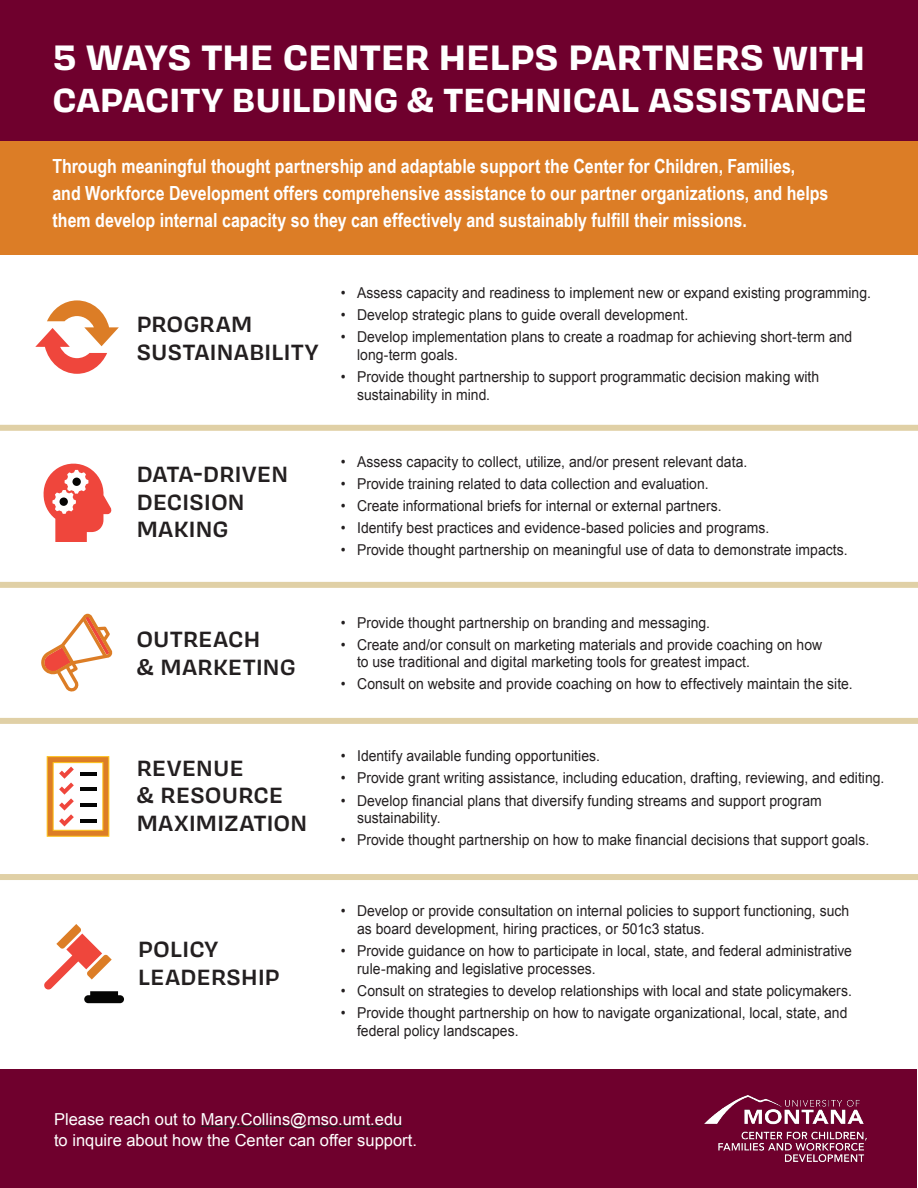
<style>
.page{position:relative;width:918px;height:1188px;background:#fff}
.page>*{position:absolute;margin:0;border:0;box-sizing:border-box;transform-origin:0 0}
.t1{font:700 40.8px "Covik Sans";letter-spacing:-.01em;color:#fff}
.t2{font:700 38.7px "Covik Sans";letter-spacing:-.01em;color:#fff}
.t3{font:600 25.5px/27.5px "Covik Sans";letter-spacing:-.01em;color:#231f20}
.intro_text{font:700 19.5px/27px "Arial Narrow";color:#fff}
.t4{font:16.5px/21px "Arial";color:#fff}
.t5{font:15px/17.7px "Arial";letter-spacing:.005em;color:#231f20;scale:.93 1}
.s1{font-size:38.7px}
</style>
<div class="page">
<div style="left:0;top:140px;width:918px;height:115px;background:#dc7d26"></div>
<div style="left:0;top:0;width:918px;height:140px;background:#6f002d"></div>
<div style="left:1px;top:1070px;width:916px;height:118px;background:#6f002d"></div>
<hr style="left:201px;top:1126px;width:201px;height:1px;background:#231f20">
<img style="left:704px;top:1095px;width:162px;height:67px">
<div style="left:0;top:425px;width:918px;height:6px;background:#e0d0a6"></div>
<div style="left:0;top:582px;width:918px;height:6px;background:#e0d0a6"></div>
<div style="left:0;top:718px;width:918px;height:6px;background:#e0d0a6"></div>
<div style="left:0;top:874px;width:918px;height:6px;background:#e0d0a6"></div>
<div style="left:84px;top:995px;width:40px;height:8px;background:#050504;border-radius:4px"></div>
<svg style="left:44px;top:924px;width:68px;height:66px"></svg>
<svg style="left:41px;top:614px;width:72px;height:78px"></svg>
<svg style="left:43px;top:463px;width:69px;height:78px"></svg>
<svg style="left:47px;top:757px;width:62px;height:79px"></svg>
<svg style="left:35px;top:300px;width:84px;height:74px"></svg>
<p class="t1" style="left:52px;top:29px;width:814px">5 WAYS THE CENTER HELPS PARTNERS <span class="s1">WITH</span></p>
<p class="t2" style="left:52px;top:73px;width:817px">CAPACITY BUILDING &amp; TECHNICAL ASSISTANCE</p>
<p class="intro_text" style="left:52px;top:152px;width:778px">Through meaningful thought partnership and adaptable support the Center for Children, Families, and Workforce Development offers comprehensive assistance to our partner organizations, and helps them develop internal capacity so they can effectively and sustainably fulfill their missions.</p>
<p class="t3" style="left:136px;top:310px;width:184px">PROGRAM<br>SUSTAINABILITY</p>
<p class="t3" style="left:136px;top:460px;width:154px">DATA-DRIVEN<br>DECISION<br>MAKING</p>
<p class="t5" style="left:341px;top:284px;width:571px">• Assess capacity and readiness to implement new or expand existing programming.</p>
<p class="t5" style="left:341px;top:306px;width:375px">• Develop strategic plans to guide overall development.</p>
<p class="t5" style="left:357px;top:328px;width:534px;text-indent:-16px">• Develop implementation plans to create a roadmap for achieving short-term and long-term goals.</p>
<p class="t5" style="left:357px;top:368px;width:499px;text-indent:-16px">• Provide thought partnership to support programmatic decision making with sustainability in mind.</p>
<p class="t5" style="left:341px;top:453px;width:439px">• Assess capacity to collect, utilize, and/or present relevant data.</p>
<p class="t5" style="left:341px;top:475px;width:397px">• Provide training related to data collection and evaluation.</p>
<p class="t5" style="left:341px;top:497px;width:411px">• Create informational briefs for internal or external partners.</p>
<p class="t5" style="left:341px;top:519px;width:462px">• Identify best practices and evidence-based policies and programs.</p>
<p class="t5" style="left:341px;top:541px;width:547px">• Provide thought partnership on meaningful use of data to demonstrate impacts.</p>
<p class="t3" style="left:136px;top:624px;width:161px">OUTREACH<br>&amp; MARKETING</p>
<p class="t3" style="left:136px;top:753px;width:173px">REVENUE<br>&amp; RESOURCE<br>MAXIMIZATION</p>
<p class="t3" style="left:138px;top:935px;width:143px">POLICY<br>LEADERSHIP</p>
<p class="t5" style="left:341px;top:614px;width:399px">• Provide thought partnership on branding and messaging.</p>
<p class="t5" style="left:357px;top:636px;width:502px;text-indent:-16px">• Create and/or consult on marketing materials and provide coaching on how to use traditional and digital marketing tools for greatest impact.</p>
<p class="t5" style="left:341px;top:675px;width:552px">• Consult on website and provide coaching on how to effectively maintain the site.</p>
<p class="t5" style="left:341px;top:748px;width:280px">• Identify available funding opportunities.</p>
<p class="t5" style="left:341px;top:770px;width:586px">• Provide grant writing assistance, including education, drafting, reviewing, and editing.</p>
<p class="t5" style="left:357px;top:792px;width:501px;text-indent:-16px">• Develop financial plans that diversify funding streams and support program sustainability.</p>
<p class="t5" style="left:341px;top:831px;width:570px">• Provide thought partnership on how to make financial decisions that support goals.</p>
<p class="t5" style="left:357px;top:902px;width:531px;text-indent:-16px">• Develop or provide consultation on internal policies to support functioning, such as board development, hiring practices, or 501c3 status.</p>
<p class="t5" style="left:357px;top:942px;width:534px;text-indent:-16px">• Provide guidance on how to participate in local, state, and federal administrative rule-making and legislative processes.</p>
<p class="t5" style="left:341px;top:982px;width:551px">• Consult on strategies to develop relationships with local and state policymakers.</p>
<p class="t5" style="left:357px;top:1004px;width:529px;text-indent:-16px">• Provide thought partnership on how to navigate organizational, local, state, and federal policy landscapes.</p>
<p class="t4" style="left:54px;top:1108px;width:364px">Please reach out to Mary.Collins@mso.umt.edu to inquire about how the Center can offer support.</p>
</div>
